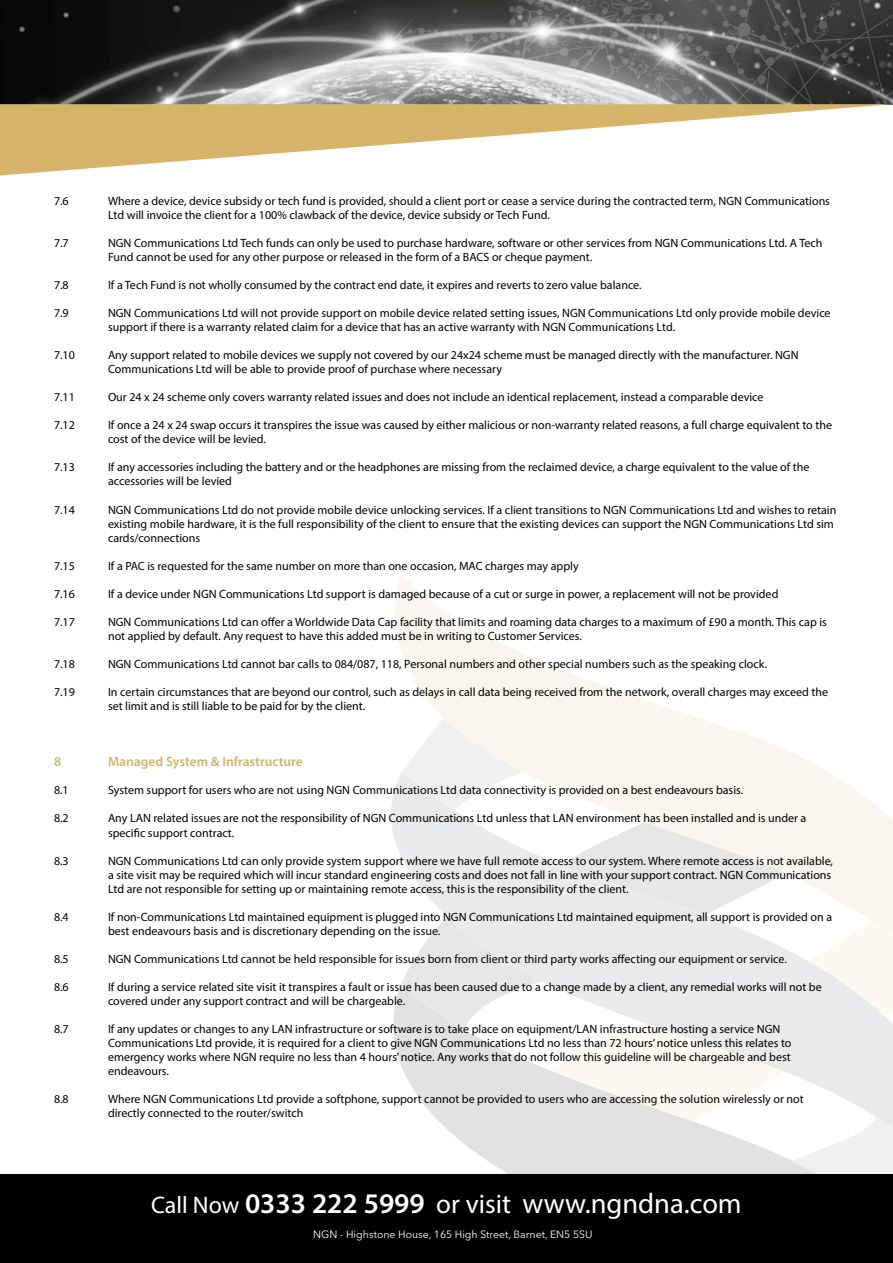
<style>
.page{position:relative;width:893px;height:1263px;background:#fff}
.page>*{position:absolute;margin:0;border:0;box-sizing:border-box;transform-origin:0 0}
.t1{font:28.5px "Myriad Pro";color:#fff}
.t2{font:600 13.5px "Myriad Pro";color:#d7b36a}
.t3{font:12px/14.1px "Myriad Pro";color:#000}
.t4{font:10.5px "Avenir Next LT Pro";color:#fff}
.s1{font-size:24px}
.s2{font-weight:600}
.s3{font-size:27px}
</style>
<div class="page">
<svg style="left:396px;top:574px;width:432px;height:198px"></svg>
<svg style="left:391px;top:772px;width:502px;height:212px"></svg>
<svg style="left:393px;top:984px;width:500px;height:190px"></svg>
<svg style="left:791px;top:1117px;width:102px;height:57px"></svg>
<svg style="left:549px;top:1023px;width:235px;height:99px"></svg>
<svg style="left:401px;top:916px;width:141px;height:113px"></svg>
<svg style="left:402px;top:718px;width:121px;height:92px"></svg>
<svg style="left:560px;top:822px;width:224px;height:93px"></svg>
<svg style="left:807px;top:920px;width:86px;height:97px"></svg>
<img style="left:0;top:0;width:383px;height:104px">
<svg style="left:0;top:104px;width:882px;height:71px"></svg>
<svg style="left:383px;top:0;width:510px;height:105px;background:#797877"></svg>
<div style="left:0;top:1174px;width:893px;height:89px;background:#000"></div>
<p class="t3" style="left:54px;top:193px;width:16px">7.6</p>
<p class="t3" style="left:108px;top:193px;width:724px">Where a device, device subsidy or tech fund is provided, should a client port or cease a service during the contracted term, NGN Communications<br>Ltd will invoice the client for a 100% clawback of the device, device subsidy or Tech Fund.</p>
<p class="t3" style="left:54px;top:235px;width:16px">7.7</p>
<p class="t3" style="left:108px;top:235px;width:716px">NGN Communications Ltd Tech funds can only be used to purchase hardware, software or other services from NGN Communications Ltd. A Tech<br>Fund cannot be used for any other purpose or released in the form of a BACS or cheque payment.</p>
<p class="t3" style="left:54px;top:278px;width:16px">7.8</p>
<p class="t3" style="left:108px;top:278px;width:535px">If a Tech Fund is not wholly consumed by the contract end date, it expires and reverts to zero value balance.</p>
<p class="t3" style="left:54px;top:306px;width:16px">7.9</p>
<p class="t3" style="left:108px;top:306px;width:724px">NGN Communications Ltd will not provide support on mobile device related setting issues, NGN Communications Ltd only provide mobile device support if there is a warranty related claim for a device that has an active warranty with NGN Communications Ltd.</p>
<p class="t3" style="left:54px;top:348px;width:22px">7.10</p>
<p class="t3" style="left:108px;top:348px;width:692px">Any support related to mobile devices we supply not covered by our 24x24 scheme must be managed directly with the manufacturer. NGN<br>Communications Ltd will be able to provide proof of purchase where necessary</p>
<p class="t3" style="left:54px;top:390px;width:22px">7.11</p>
<p class="t3" style="left:108px;top:390px;width:657px">Our 24 x 24 scheme only covers warranty related issues and does not include an identical replacement, instead a comparable device</p>
<p class="t3" style="left:54px;top:418px;width:22px">7.12</p>
<p class="t3" style="left:108px;top:418px;width:725px">If once a 24 x 24 swap occurs it transpires the issue was caused by either malicious or non-warranty related reasons, a full charge equivalent to the cost of the device will be levied.</p>
<p class="t3" style="left:54px;top:460px;width:22px">7.13</p>
<p class="t3" style="left:108px;top:460px;width:703px">If any accessories including the battery and or the headphones are missing from the reclaimed device, a charge equivalent to the value of the accessories will be levied</p>
<p class="t3" style="left:54px;top:502px;width:22px">7.14</p>
<p class="t3" style="left:108px;top:502px;width:730px">NGN Communications Ltd do not provide mobile device unlocking services. If a client transitions to NGN Communications Ltd and wishes to retain existing mobile hardware, it is the full responsibility of the client to ensure that the existing devices can support the NGN Communications Ltd sim cards/connections</p>
<p class="t3" style="left:54px;top:558px;width:22px">7.15</p>
<p class="t3" style="left:108px;top:558px;width:472px">If a PAC is requested for the same number on more than one occasion, MAC charges may apply</p>
<p class="t3" style="left:54px;top:586px;width:22px">7.16</p>
<p class="t3" style="left:108px;top:586px;width:672px">If a device under NGN Communications Ltd support is damaged because of a cut or surge in power, a replacement will not be provided</p>
<p class="t3" style="left:54px;top:615px;width:22px">7.17</p>
<p class="t3" style="left:108px;top:615px;width:720px">NGN Communications Ltd can offer a Worldwide Data Cap facility that limits and roaming data charges to a maximum of £90 a month. This cap is not applied by default. Any request to have this added must be in writing to Customer Services.</p>
<p class="t3" style="left:54px;top:657px;width:22px">7.18</p>
<p class="t3" style="left:108px;top:657px;width:661px">NGN Communications Ltd cannot bar calls to 084/087, 118, Personal numbers and other special numbers such as the speaking clock.</p>
<p class="t3" style="left:54px;top:685px;width:22px">7.19</p>
<p class="t3" style="left:108px;top:685px;width:722px">In certain circumstances that are beyond our control, such as delays in call data being received from the network, overall charges may exceed the set limit and is still liable to be paid for by the client.</p>
<p class="t2" style="left:54px;top:753px;width:9px">8</p>
<p class="t2" style="left:108px;top:753px;width:196px">Managed System &amp; Infrastructure</p>
<p class="t3" style="left:54px;top:783px;width:16px">8.1</p>
<p class="t3" style="left:108px;top:783px;width:637px">System support for users who are not using NGN Communications Ltd data connectivity is provided on a best endeavours basis.</p>
<p class="t3" style="left:54px;top:811px;width:16px">8.2</p>
<p class="t3" style="left:108px;top:811px;width:700px">Any LAN related issues are not the responsibility of NGN Communications Ltd unless that LAN environment has been installed and is under a specific support contract.</p>
<p class="t3" style="left:54px;top:853px;width:16px">8.3</p>
<p class="t3" style="left:108px;top:853px;width:726px">NGN Communications Ltd can only provide system support where we have full remote access to our system. Where remote access is not available, a site visit may be required which will incur standard engineering costs and does not fall in line with your support contract. NGN Communications<br>Ltd are not responsible for setting up or maintaining remote access, this is the responsibility of the client.</p>
<p class="t3" style="left:54px;top:909px;width:16px">8.4</p>
<p class="t3" style="left:108px;top:909px;width:726px">If non-Communications Ltd maintained equipment is plugged into NGN Communications Ltd maintained equipment, all support is provided on a best endeavours basis and is discretionary depending on the issue.</p>
<p class="t3" style="left:54px;top:951px;width:16px">8.5</p>
<p class="t3" style="left:108px;top:951px;width:680px">NGN Communications Ltd cannot be held responsible for issues born from client or third party works affecting our equipment or service.</p>
<p class="t3" style="left:54px;top:980px;width:16px">8.6</p>
<p class="t3" style="left:108px;top:980px;width:715px">If during a service related site visit it transpires a fault or issue has been caused due to a change made by a client, any remedial works will not be covered under any support contract and will be chargeable.</p>
<p class="t3" style="left:54px;top:1022px;width:16px">8.7</p>
<p class="t3" style="left:108px;top:1022px;width:685px">If any updates or changes to any LAN infrastructure or software is to take place on equipment/LAN infrastructure hosting a service NGN Communications Ltd provide, it is required for a client to give NGN Communications Ltd no less than 72 hours’ notice unless this relates to emergency works where NGN require no less than 4 hours’ notice. Any works that do not follow this guideline will be chargeable and best endeavours.</p>
<p class="t3" style="left:54px;top:1092px;width:16px">8.8</p>
<p class="t3" style="left:108px;top:1092px;width:697px">Where NGN Communications Ltd provide a softphone, support cannot be provided to users who are accessing the solution wirelessly or not directly connected to the router/switch</p>
<h1 class="t1" style="left:151px;top:1186px;width:592px"><span class="s1">Call Now</span> <span class="s2">0333 222 5999</span> <span class="s3">or visit</span> www.ngndna.com</h1>
<p class="t4" style="left:313px;top:1228px;width:281px">NGN - Highstone House, 165 High Street, Barnet, EN5 5SU</p>
</div>
